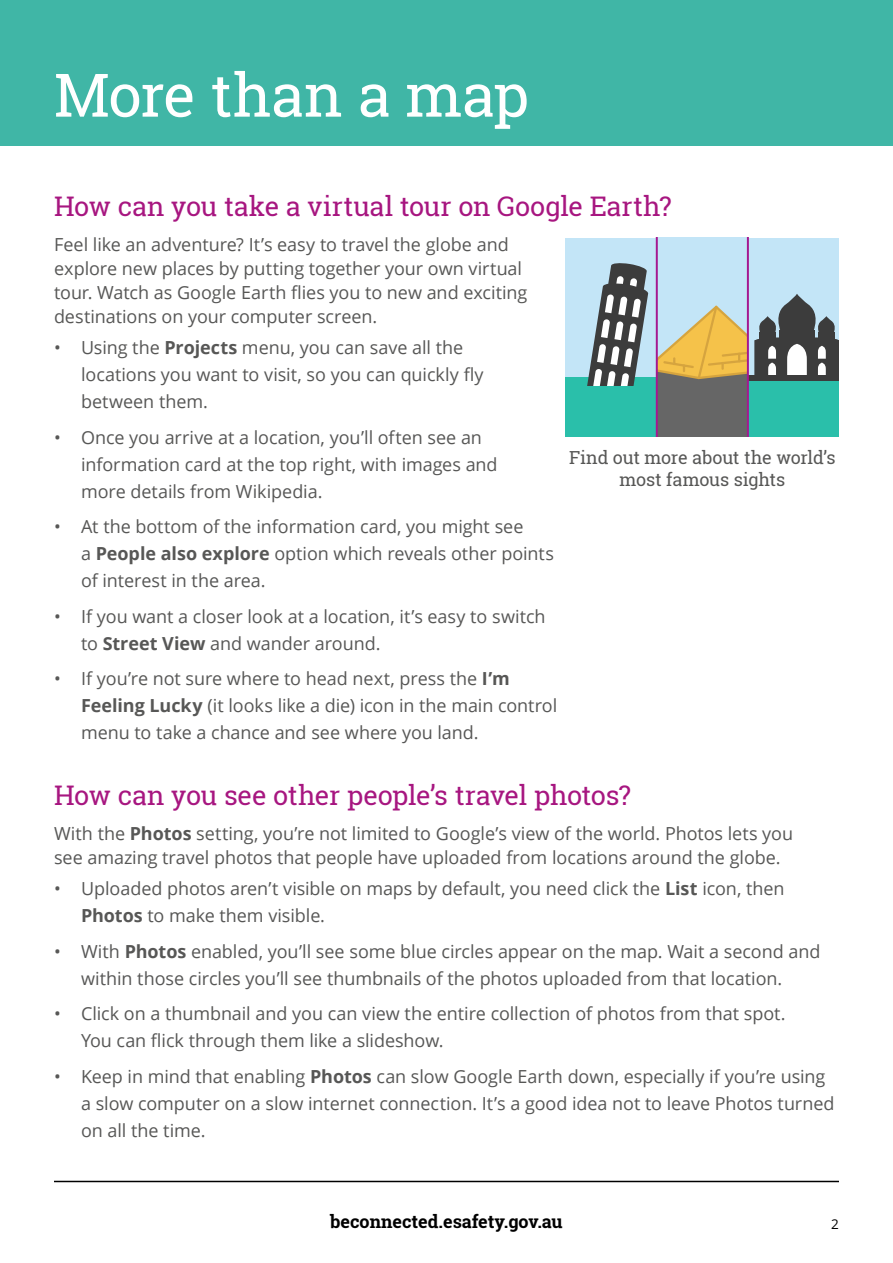
<style>
.page{position:relative;width:893px;height:1263px;background:#fff}
.page>*{position:absolute;margin:0;border:0;box-sizing:border-box;transform-origin:0 0}
.t1{font:60px "Roboto Slab";letter-spacing:-.02em;color:#fff}
.t2{font:27px "Roboto Slab";letter-spacing:-.01em;color:#a71680}
.t3{font:18px/27px "Open Sans";letter-spacing:-.005em;color:#575756}
.t4{font:18px/21.6px "Roboto Slab";letter-spacing:-.01em;color:#575756;text-align:center}
.t5{font:700 18px "Roboto Slab";color:#000}
.t6{font:13.5px "Open Sans";color:#000}
.s1{font-weight:700}
</style>
<div class="page">
<hr style="left:54px;top:1181px;width:785px;height:1px;background:#000">
<div style="left:0;top:0;width:893px;height:145px;background:#40b6a6"></div>
<div style="left:566px;top:238px;width:91px;height:199px;background:#2abfaa"></div>
<div style="left:566px;top:238px;width:91px;height:139px;background:#c3e5f7"></div>
<svg style="left:587px;top:263px;width:62px;height:123px"></svg>
<div style="left:657px;top:238px;width:91px;height:199px;background:#666"></div>
<div style="left:657px;top:238px;width:91px;height:130px;background:#c3e5f7"></div>
<svg style="left:658px;top:306px;width:89px;height:73px"></svg>
<div style="left:748px;top:238px;width:91px;height:199px;background:#2abfaa"></div>
<div style="left:748px;top:238px;width:91px;height:139px;background:#c3e5f7"></div>
<svg style="left:755px;top:294px;width:84px;height:81px"></svg>
<div style="left:748px;top:375px;width:91px;height:6px;background:#3c3c3c"></div>
<hr style="left:656px;top:238px;width:2px;height:199px;background:#a51890">
<hr style="left:747px;top:238px;width:2px;height:199px;background:#a51890">
<h1 class="t1" style="left:54px;top:54px;width:477px">More than a map</h1>
<h2 class="t2" style="left:54px;top:188px;width:619px">How can you take a virtual tour on Google Earth?</h2>
<p class="t3" style="left:54px;top:232px;width:475px;line-height:24px">Feel like an adventure? It’s easy to travel the globe and explore new places by putting together your own virtual tour. Watch as Google Earth flies you to new and exciting destinations on your computer screen.</p>
<p class="t3" style="left:81px;top:333px;width:404px;text-indent:-27px">• Using the <span class="s1">Projects</span> menu, you can save all the locations you want to visit, so you can quickly fly between them.</p>
<p class="t3" style="left:81px;top:423px;width:418px;text-indent:-27px">• Once you arrive at a location, you’ll often see an information card at the top right, with images and more details from Wikipedia.</p>
<p class="t3" style="left:81px;top:512px;width:474px;text-indent:-27px">• At the bottom of the information card, you might see<br>a <span class="s1">People also explore</span> option which reveals other points of interest in the area.</p>
<p class="t3" style="left:81px;top:602px;width:466px;text-indent:-27px">• If you want a closer look at a location, it’s easy to switch to <span class="s1">Street View</span> and wander around.</p>
<p class="t3" style="left:81px;top:664px;width:478px;text-indent:-27px">• If you’re not sure where to head next, press the <span class="s1">I’m<br>Feeling Lucky</span> (it looks like a die) icon in the main control menu to take a chance and see where you land.</p>
<p class="t4" style="left:569px;top:446px;width:268px">Find out more about the world’s most famous sights</p>
<h2 class="t2" style="left:54px;top:777px;width:579px">How can you see other people’s travel photos?</h2>
<p class="t3" style="left:54px;top:821px;width:741px;line-height:24px">With the <span class="s1">Photos</span> setting, you’re not limited to Google’s view of the world. Photos lets you see amazing travel photos that people have uploaded from locations around the globe.</p>
<p class="t3" style="left:81px;top:875px;width:705px;text-indent:-27px">• Uploaded photos aren’t visible on maps by default, you need click the <span class="s1">List</span> icon, then<br><span class="s1">Photos</span> to make them visible.</p>
<p class="t3" style="left:81px;top:937px;width:741px;text-indent:-27px">• With <span class="s1">Photos</span> enabled, you’ll see some blue circles appear on the map. Wait a second and within those circles you’ll see thumbnails of the photos uploaded from that location.</p>
<p class="t3" style="left:81px;top:999px;width:706px;text-indent:-27px">• Click on a thumbnail and you can view the entire collection of photos from that spot.<br>You can flick through them like a slideshow.</p>
<p class="t3" style="left:81px;top:1062px;width:755px;text-indent:-27px">• Keep in mind that enabling <span class="s1">Photos</span> can slow Google Earth down, especially if you’re using a slow computer on a slow internet connection. It’s a good idea not to leave Photos turned on all the time.</p>
<p class="t5" style="left:330px;top:1209px;width:234px">beconnected.esafety.gov.au</p>
<p class="t6" style="left:831px;top:1214px;width:9px">2</p>
</div>
